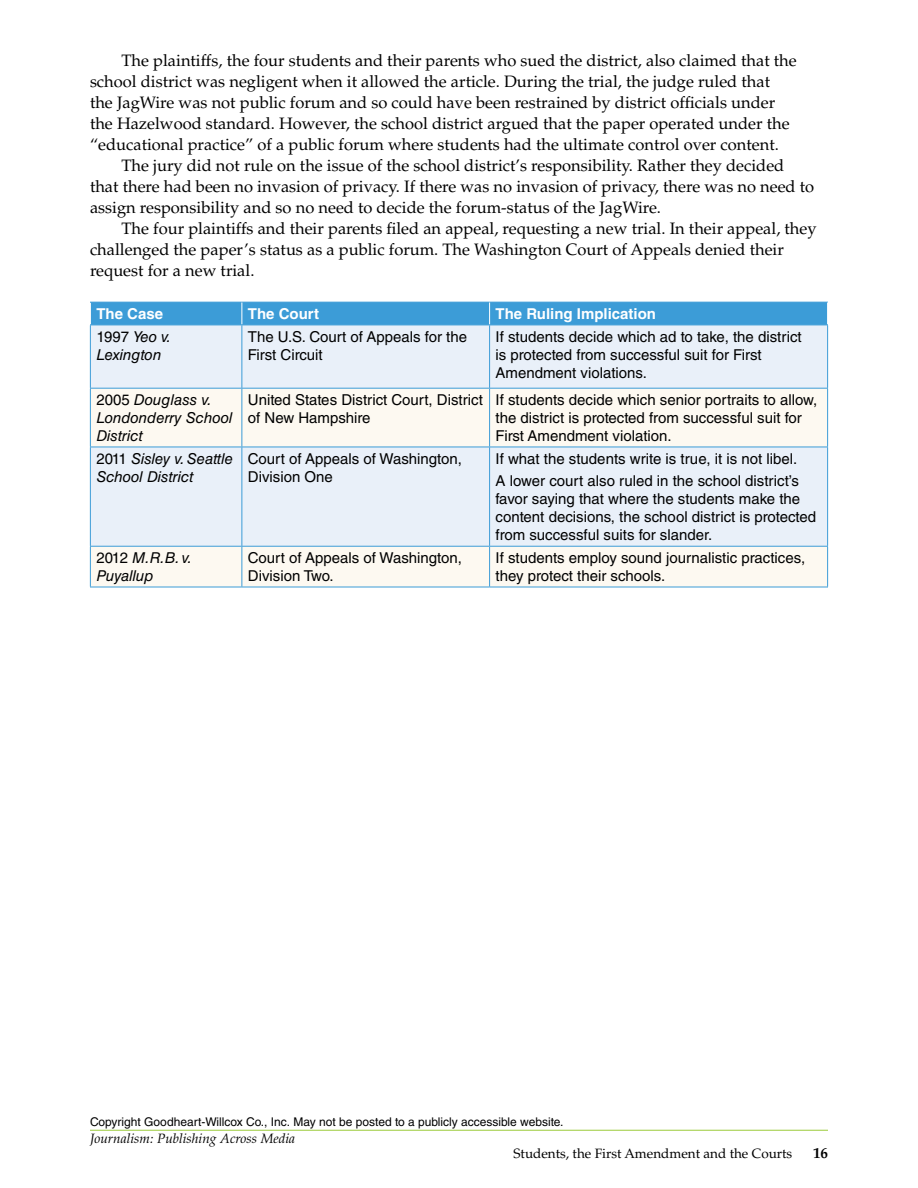
<style>
.page{position:relative;width:918px;height:1188px;background:#fff}
.page>*{position:absolute;margin:0;border:0;box-sizing:border-box;transform-origin:0 0}
.t1{font:16.5px/21px "Palatino LT Std";color:#000}
.t2{font:15px/18px "Helvetica LT Std";color:#000}
.t3{font:italic 15px/18px "Helvetica LT Std";color:#000}
.t4{font:700 15px "Helvetica LT Std";color:#fff}
.t5{font:700 15px "Palatino LT Std";color:#000}
.t6{font:13.5px "Palatino LT Std";color:#000}
.t7{font:italic 13.5px "Palatino LT Std";color:#000}
.t8{font:12px "Helvetica LT Std";color:#000}
.s1{font-style:normal}
</style>
<div class="page">
<hr style="left:90px;top:1130px;width:738px;height:1px;background:#9ccb3b">
<div style="left:91px;top:326px;width:736px;height:62px;background:#e9f0f9"></div>
<svg style="left:91px;top:389px;width:736px;height:198px;fill:#e9f0f1"></svg>
<svg style="left:90px;top:302px;width:738px;height:23px;background:#3d9cd7"></svg>
<hr style="left:90px;top:325px;width:152px;height:1px;background:#3c9cd7">
<hr style="left:90px;top:325px;width:1px;height:63px;background:#3c9cd7">
<hr style="left:242px;top:325px;width:248px;height:1px;background:#3c9cd7">
<hr style="left:242px;top:325px;width:1px;height:63px;background:#3c9cd7">
<hr style="left:490px;top:325px;width:338px;height:1px;background:#3c9cd7">
<hr style="left:489px;top:325px;width:1px;height:63px;background:#3c9cd7">
<hr style="left:827px;top:325px;width:1px;height:63px;background:#3c9cd7">
<hr style="left:90px;top:447px;width:1px;height:99px;background:#3c9cd7">
<hr style="left:242px;top:447px;width:1px;height:99px;background:#3c9cd7">
<hr style="left:489px;top:447px;width:1px;height:99px;background:#3c9cd7">
<hr style="left:827px;top:447px;width:1px;height:99px;background:#3c9cd7">
<hr style="left:90px;top:388px;width:152px;height:1px;background:#3c9cd7">
<hr style="left:90px;top:389px;width:1px;height:58px;background:#3c9cd7">
<hr style="left:90px;top:447px;width:152px;height:1px;background:#3c9cd7">
<hr style="left:242px;top:388px;width:248px;height:1px;background:#3c9cd7">
<hr style="left:242px;top:389px;width:1px;height:58px;background:#3c9cd7">
<hr style="left:242px;top:447px;width:248px;height:1px;background:#3c9cd7">
<hr style="left:490px;top:388px;width:338px;height:1px;background:#3c9cd7">
<hr style="left:489px;top:389px;width:1px;height:58px;background:#3c9cd7">
<hr style="left:827px;top:389px;width:1px;height:58px;background:#3c9cd7">
<hr style="left:490px;top:447px;width:338px;height:1px;background:#3c9cd7">
<hr style="left:90px;top:546px;width:152px;height:1px;background:#3c9cd7">
<hr style="left:90px;top:547px;width:1px;height:40px;background:#3c9cd7">
<hr style="left:90px;top:587px;width:152px;height:1px;background:#3c9cd7">
<hr style="left:242px;top:546px;width:248px;height:1px;background:#3c9cd7">
<hr style="left:242px;top:547px;width:1px;height:40px;background:#3c9cd7">
<hr style="left:242px;top:587px;width:248px;height:1px;background:#3c9cd7">
<hr style="left:490px;top:546px;width:338px;height:1px;background:#3c9cd7">
<hr style="left:489px;top:547px;width:1px;height:40px;background:#3c9cd7">
<hr style="left:827px;top:547px;width:1px;height:40px;background:#3c9cd7">
<hr style="left:490px;top:587px;width:338px;height:1px;background:#3c9cd7">
<p class="t1" style="left:90px;top:50px;width:708px;text-indent:31px">The plaintiffs, the four students and their parents who sued the district, also claimed that the school district was negligent when it allowed the article. During the trial, the judge ruled that the JagWire was not public forum and so could have been restrained by district officials under the Hazelwood standard. However, the school district argued that the paper operated under the “educational practice” of a public forum where students had the ultimate control over content.</p>
<p class="t1" style="left:90px;top:155px;width:726px;text-indent:31px">The jury did not rule on the issue of the school district’s responsibility. Rather they decided that there had been no invasion of privacy. If there was no invasion of privacy, there was no need to assign responsibility and so no need to decide the forum-status of the JagWire.</p>
<p class="t1" style="left:90px;top:218px;width:728px;text-indent:31px">The four plaintiffs and their parents filed an appeal, requesting a new trial. In their appeal, they challenged the paper’s status as a public forum. The Washington Court of Appeals denied their request for a new trial.</p>
<p class="t4" style="left:96px;top:304px;width:68px">The Case</p>
<p class="t4" style="left:248px;top:304px;width:73px">The Court</p>
<p class="t4" style="left:496px;top:304px;width:162px">The Ruling Implication</p>
<p class="t3" style="left:96px;top:327px;width:76px"><span class="s1">1997</span> Yeo v.<br>Lexington</p>
<p class="t2" style="left:248px;top:327px;width:221px">The U.S. Court of Appeals for the<br>First Circuit</p>
<p class="t2" style="left:496px;top:327px;width:308px">If students decide which ad to take, the district is protected from successful suit for First<br>Amendment violations.</p>
<p class="t3" style="left:96px;top:391px;width:138px"><span class="s1">2005</span> Douglass v.<br>Londonderry School<br>District</p>
<p class="t2" style="left:248px;top:391px;width:237px">United States District Court, District of New Hampshire</p>
<p class="t2" style="left:496px;top:391px;width:323px">If students decide which senior portraits to allow, the district is protected from successful suit for<br>First Amendment violation.</p>
<p class="t3" style="left:96px;top:449px;width:138px"><span class="s1">2011</span> Sisley v. Seattle<br>School District</p>
<p class="t2" style="left:248px;top:449px;width:216px">Court of Appeals of Washington,<br>Division One</p>
<p class="t2" style="left:496px;top:447px;width:305px;line-height:22.5px">If what the students write is true, it is not libel.<br>A lower court also ruled in the school district’s</p>
<p class="t2" style="left:496px;top:490px;width:322px">favor saying that where the students make the content decisions, the school district is protected from successful suits for slander.</p>
<p class="t3" style="left:96px;top:549px;width:97px"><span class="s1">2012</span> M.R.B. v.<br>Puyallup</p>
<p class="t2" style="left:248px;top:549px;width:216px">Court of Appeals of Washington,<br>Division Two.</p>
<p class="t2" style="left:496px;top:549px;width:311px">If students employ sound journalistic practices, they protect their schools.</p>
<p class="t8" style="left:90px;top:1115px;width:475px">Copyright Goodheart-Willcox Co., Inc. May not be posted to a publicly accessible website.</p>
<p class="t7" style="left:90px;top:1130px;width:207px">Journalism: Publishing Across Media</p>
<p class="t6" style="left:514px;top:1146px;width:280px">Students, the First Amendment and the Courts</p>
<p class="t5" style="left:813px;top:1145px;width:16px">16</p>
</div>
